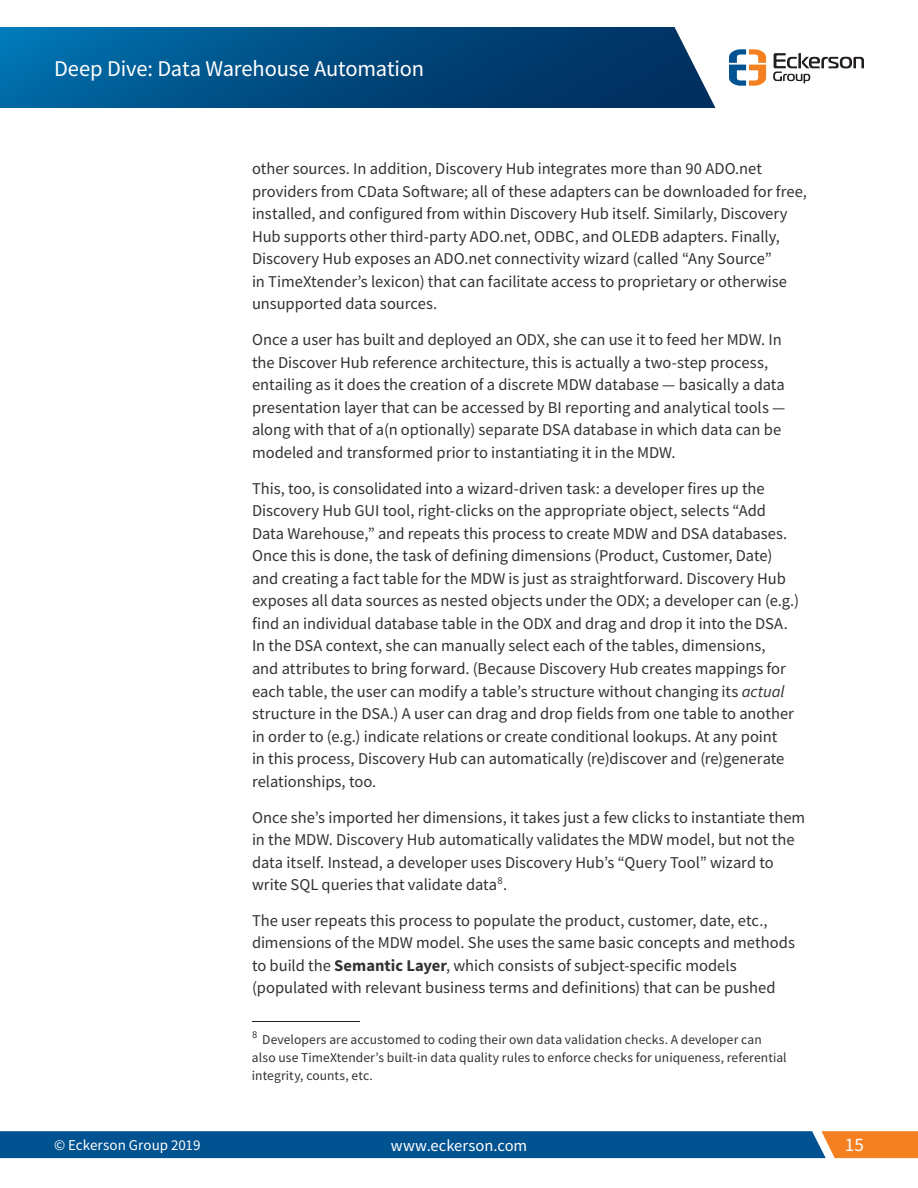
<style>
.page{position:relative;width:918px;height:1188px;background:#fff}
.page>*{position:absolute;margin:0;border:0;box-sizing:border-box;transform-origin:0 0}
.t1{font:22.5px "Source Sans Pro";letter-spacing:-.005em;color:#fff}
.t2{font:19.2px "Source Sans Pro";color:#fff}
.t3{font:16.5px/22.5px "Source Sans Pro";color:#333132}
.t4{font:16.5px "Source Sans Pro";letter-spacing:.005em;color:#fff}
.t5{font:15px "Source Sans Pro";letter-spacing:.005em;color:#fff}
.t6{font:13.5px/18px "Source Sans Pro";letter-spacing:.005em;color:#333132}
.s1{font-style:italic}
.s2{font-weight:700}
</style>
<div class="page">
<svg style="left:0;top:27px;width:716px;height:81px;background:#075084"></svg>
<svg style="left:0;top:1131px;width:918px;height:27px;background:#1b5988"></svg>
<svg style="left:729px;top:49px;width:37px;height:37px"></svg>
<svg style="left:773px;top:53px;width:91px;height:30px"></svg>
<hr style="left:252px;top:1021px;width:108px;height:1px;background:#231f20">
<h1 class="t1" style="left:54px;top:54px;width:372px">Deep Dive: Data Warehouse Automation</h1>
<p class="t3" style="left:252px;top:158px;width:556px">other sources. In addition, Discovery Hub integrates more than 90 ADO.net providers from CData Software; all of these adapters can be downloaded for free, installed, and configured from within Discovery Hub itself. Similarly, Discovery Hub supports other third-party ADO.net, ODBC, and OLEDB adapters. Finally, Discovery Hub exposes an ADO.net connectivity wizard (called “Any Source”<br>in TimeXtender’s lexicon) that can facilitate access to proprietary or otherwise unsupported data sources.</p>
<p class="t3" style="left:252px;top:329px;width:535px">Once a user has built and deployed an ODX, she can use it to feed her MDW. In the Discover Hub reference architecture, this is actually a two-step process, entailing as it does the creation of a discrete MDW database — basically a data presentation layer that can be accessed by BI reporting and analytical tools — along with that of a(n optionally) separate DSA database in which data can be modeled and transformed prior to instantiating it in the MDW.</p>
<p class="t3" style="left:252px;top:477px;width:549px">This, too, is consolidated into a wizard-driven task: a developer fires up the Discovery Hub GUI tool, right-clicks on the appropriate object, selects “Add Data Warehouse,” and repeats this process to create MDW and DSA databases.<br>Once this is done, the task of defining dimensions (Product, Customer, Date) and creating a fact table for the MDW is just as straightforward. Discovery Hub exposes all data sources as nested objects under the ODX; a developer can (e.g.) find an individual database table in the ODX and drag and drop it into the DSA.<br>In the DSA context, she can manually select each of the tables, dimensions,<br>and attributes to bring forward. (Because Discovery Hub creates mappings for each table, the user can modify a table’s structure without changing its <span class="s1">actual </span>structure in the DSA.) A user can drag and drop fields from one table to another in order to (e.g.) indicate relations or create conditional lookups. At any point<br>in this process, Discovery Hub can automatically (re)discover and (re)generate relationships, too.</p>
<p class="t3" style="left:252px;top:806px;width:555px">Once she’s imported her dimensions, it takes just a few clicks to instantiate them in the MDW. Discovery Hub automatically validates the MDW model, but not the data itself. Instead, a developer uses Discovery Hub’s “Query Tool” wizard to write SQL queries that validate data<sup>8</sup>.</p>
<p class="t3" style="left:252px;top:909px;width:544px">The user repeats this process to populate the product, customer, date, etc., dimensions of the MDW model. She uses the same basic concepts and methods to build the <span class="s2">Semantic Layer</span>, which consists of subject-specific models (populated with relevant business terms and definitions) that can be pushed</p>
<p class="t6" style="left:252px;top:1030px;width:536px"><sup>8</sup> Developers are accustomed to coding their own data validation checks. A developer can also use TimeXtender’s built-in data quality rules to enforce checks for uniqueness, referential integrity, counts, etc.</p>
<p class="t5" style="left:54px;top:1135px;width:148px">© Eckerson Group 2019</p>
<p class="t4" style="left:391px;top:1135px;width:138px">www.eckerson.com</p>
<p class="t2" style="left:845px;top:1132px;width:21px">15</p>
</div>
